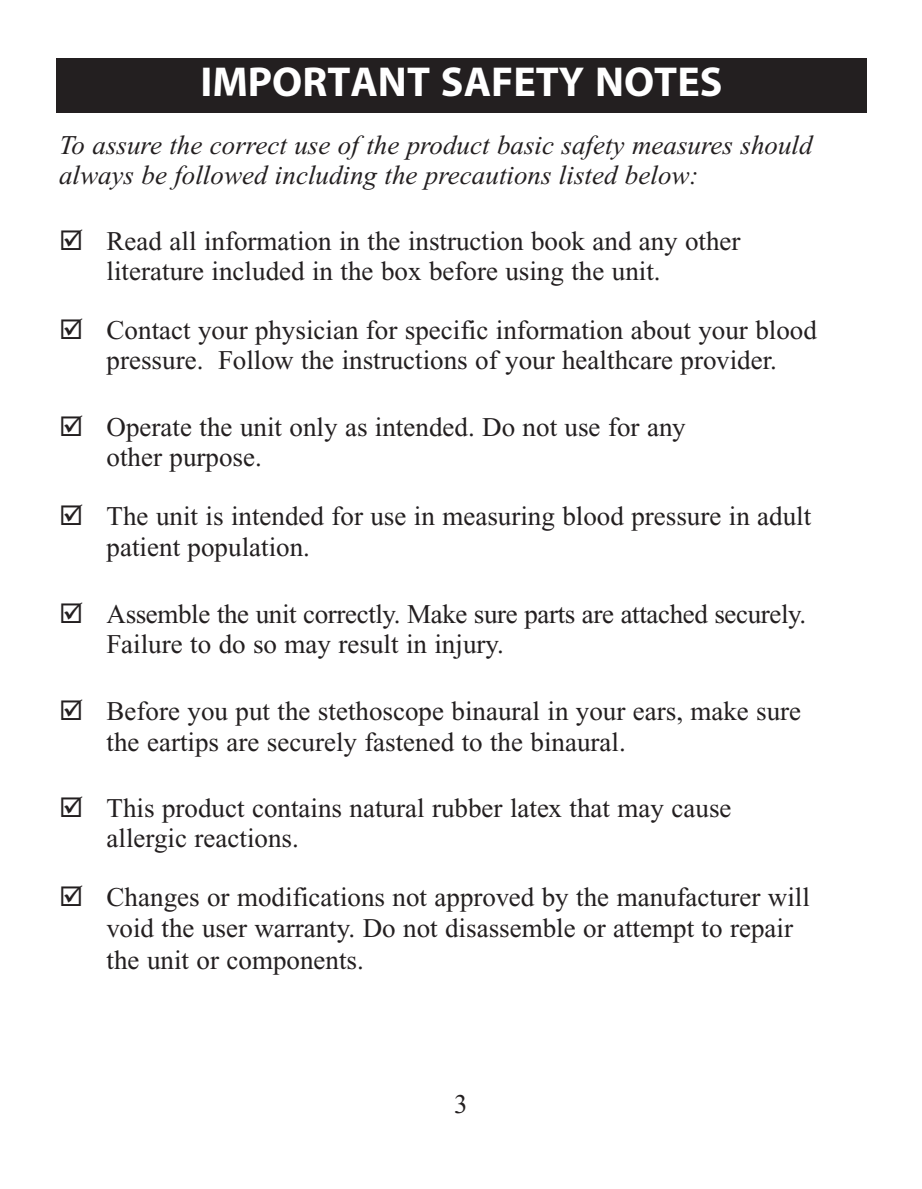
<style>
.page{position:relative;width:922px;height:1189px;background:#fff}
.page>*{position:absolute;margin:0;border:0;box-sizing:border-box;transform-origin:0 0}
.t1{font:700 42px "Myriad Pro";color:#fff}
.t2{font:27px/30.6px "Times New Roman";color:#231f20}
.t3{font:italic 27px/30px "Times New Roman";color:#231f20}
</style>
<div class="page">
<div style="left:56px;top:58px;width:811px;height:55px;background:#231f20"></div>
<h1 class="t1" style="left:200px;top:67px;width:523px">IMPORTANT SAFETY NOTES</h1>
<p class="t3" style="left:59px;top:133px;width:754px">To assure the correct use of the product basic safety measures should always be followed including the precautions listed below:</p>
<p class="t2" style="left:107px;top:228px;width:635px;text-indent:-48px">☑ Read all information in the instruction book and any other literature included in the box before using the unit.</p>
<p class="t2" style="left:59px;top:317px;width:759px;text-align:center">☑ Contact your physician for specific information about your blood pressure. Follow the instructions of your healthcare provider.</p>
<p class="t2" style="left:107px;top:414px;width:580px;text-indent:-48px">☑ Operate the unit only as intended. Do not use for any other purpose.</p>
<p class="t2" style="left:107px;top:503px;width:706px;text-indent:-48px">☑ The unit is intended for use in measuring blood pressure in adult patient population.</p>
<p class="t2" style="left:107px;top:601px;width:701px;text-indent:-48px">☑ Assemble the unit correctly. Make sure parts are attached securely.<br>Failure to do so may result in injury.</p>
<p class="t2" style="left:107px;top:698px;width:695px;text-indent:-48px">☑ Before you put the stethoscope binaural in your ears, make sure the eartips are securely fastened to the binaural.</p>
<p class="t2" style="left:107px;top:796px;width:626px;text-indent:-48px">☑ This product contains natural rubber latex that may cause allergic reactions.</p>
<p class="t2" style="left:107px;top:884px;width:704px;line-height:31.5px;text-indent:-48px">☑ Changes or modifications not approved by the manufacturer will void the user warranty. Do not disassemble or attempt to repair the unit or components.</p>
<p class="t2" style="left:454px;top:1091px;width:15px">3</p>
</div>
